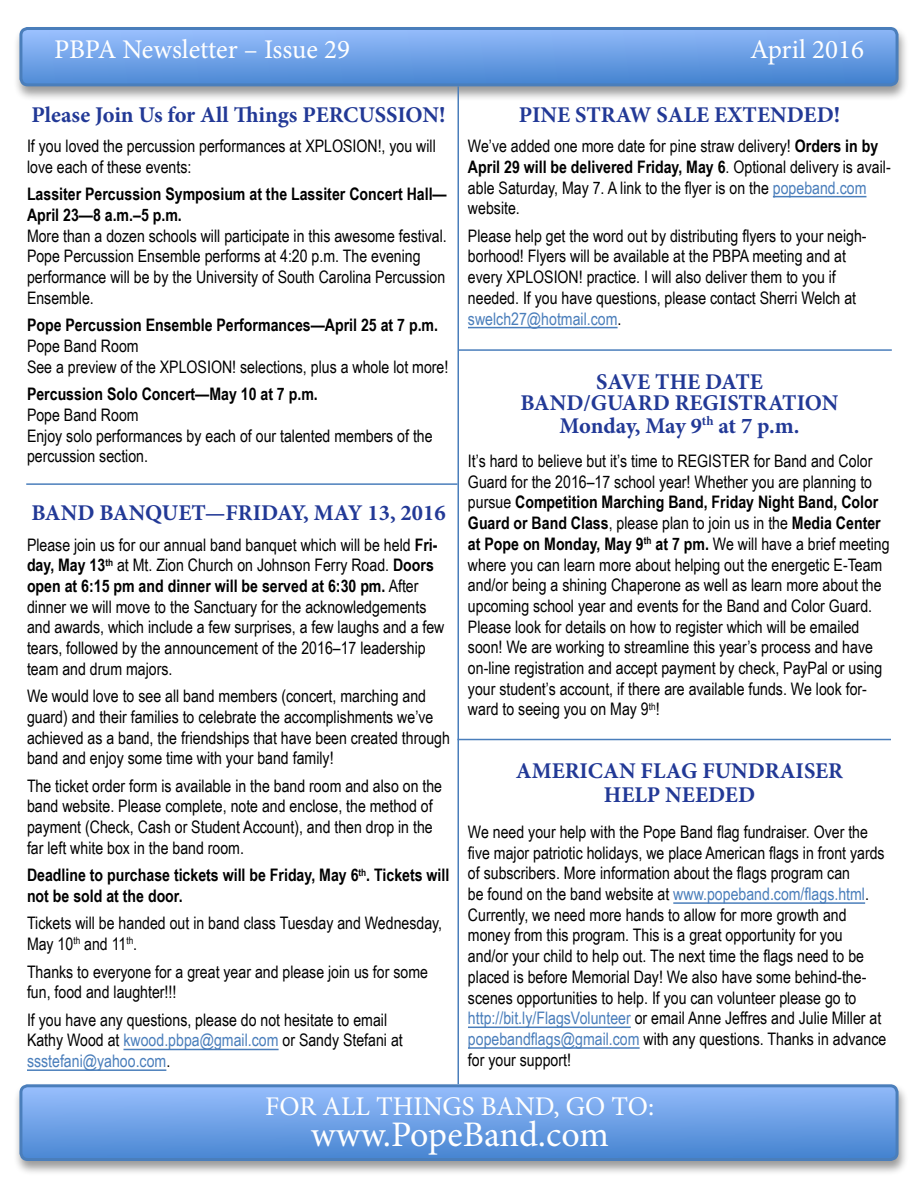
<style>
.page{position:relative;width:918px;height:1188px;background:#fff}
.page>*{position:absolute;margin:0;border:0;box-sizing:border-box;transform-origin:0 0}
.t1{font:36px "Minion Pro";color:#fff}
.t2{font:27px "Minion Pro";color:#fff}
.t3{font:700 22.5px/21.8px "Minion Pro";color:#223996;text-align:center}
.t4{font:17.25px/20.7px "Arial Narrow";color:#000}
.t5{font:700 17.25px/20.7px "Arial Narrow";color:#000}
.s1{font-weight:700}
.s2{color:#4a7ebb}
</style>
<div class="page">
<div style="left:13px;top:1082px;width:896px;height:94px;background:#000;opacity:.4"></div>
<div style="left:21px;top:1086px;width:876px;height:74px;background:linear-gradient(to bottom,#95bcfb,#4785d1);border-radius:7px"></div>
<div style="left:19px;top:1084px;width:880px;height:77px;border:3px solid #4a7ebb;border-radius:7px"></div>
<div style="left:13px;top:25px;width:896px;height:76px;background:#000;opacity:.4"></div>
<svg style="left:21px;top:28px;width:876px;height:57px"></svg>
<div style="left:19px;top:27px;width:880px;height:59px;border:3px solid #4a7ebb;border-radius:7px"></div>
<hr style="left:458px;top:86px;width:1px;height:998px;background:#4a7ebb">
<hr style="left:458px;top:349px;width:434px;height:2px;background:#4a7ebb">
<hr style="left:26px;top:483px;width:432px;height:2px;background:#4a7ebb">
<hr style="left:458px;top:739px;width:433px;height:1px;background:#4a7ebb">
<hr style="left:673px;top:902px;width:192px;height:2px;background:#4a7ebb">
<hr style="left:468px;top:1027px;width:163px;height:1px;background:#4a7ebb">
<hr style="left:468px;top:1047px;width:172px;height:2px;background:#4a7ebb">
<hr style="left:123px;top:1049px;width:156px;height:1px;background:#4a7ebb">
<hr style="left:27px;top:1069px;width:139px;height:2px;background:#4a7ebb">
<hr style="left:773px;top:196px;width:93px;height:1px;background:#4a7ebb">
<hr style="left:468px;top:327px;width:150px;height:1px;background:#4a7ebb">
<h2 class="t2" style="left:54px;top:31px;width:298px">PBPA Newsletter – Issue 29</h2>
<h2 class="t2" style="left:750px;top:31px;width:115px">April 2016</h2>
<h3 class="t3" style="left:31px;top:103px;width:416px">Please Join Us for All Things PERCUSSION!</h3>
<p class="t4" style="left:27px;top:135px;width:410px">If you loved the percussion performances at XPLOSION!, you will love each of these events:</p>
<p class="t5" style="left:27px;top:183px;width:421px">Lassiter Percussion Symposium at the Lassiter Concert Hall—<br>April 23—8 a.m.–5 p.m.</p>
<p class="t4" style="left:27px;top:225px;width:421px">More than a dozen schools will participate in this awesome festival.<br>Pope Percussion Ensemble performs at 4:20 p.m. The evening performance will be by the University of South Carolina Percussion Ensemble.</p>
<p class="t5" style="left:27px;top:314px;width:413px">Pope Percussion Ensemble Performances—April 25 at 7 p.m.</p>
<p class="t4" style="left:27px;top:335px;width:423px">Pope Band Room<br>See a preview of the XPLOSION! selections, plus a whole lot more!</p>
<p class="t5" style="left:27px;top:383px;width:292px">Percussion Solo Concert—May 10 at 7 p.m.</p>
<p class="t4" style="left:27px;top:404px;width:407px">Pope Band Room<br>Enjoy solo performances by each of our talented members of the percussion section.</p>
<h3 class="t3" style="left:31px;top:501px;width:416px">BAND BANQUET—FRIDAY, MAY 13, 2016</h3>
<p class="t4" style="left:27px;top:534px;width:419px">Please join us for our annual band banquet which will be held <span class="s1">Fri&shy;day, May 13</span><sup>th</sup> at Mt. Zion Church on Johnson Ferry Road. <span class="s1">Doors open at 6:15 pm and dinner will be served at 6:30 pm.</span> After dinner we will move to the Sanctuary for the acknowledgements and awards, which include a few surprises, a few laughs and a few tears, followed by the announcement of the 2016–17 leadership team and drum majors.</p>
<p class="t4" style="left:27px;top:685px;width:424px">We would love to see all band members (concert, marching and guard) and their families to celebrate the accomplishments we’ve achieved as a band, the friendships that have been created through band and enjoy some time with your band family!</p>
<p class="t4" style="left:27px;top:775px;width:417px">The ticket order form is available in the band room and also on the band website. Please complete, note and enclose, the method of payment (Check, Cash or Student Account), and then drop in the far left white box in the band room.</p>
<p class="t5" style="left:27px;top:864px;width:424px">Deadline to purchase tickets will be Friday, May 6<sup>th</sup>. Tickets will not be sold at the door.</p>
<p class="t4" style="left:27px;top:912px;width:417px">Tickets will be handed out in band class Tuesday and Wednesday,<br>May 10<sup>th</sup> and 11<sup>th</sup>.</p>
<p class="t4" style="left:27px;top:961px;width:403px">Thanks to everyone for a great year and please join us for some fun, food and laughter!!!</p>
<p class="t4" style="left:27px;top:1009px;width:377px">If you have any questions, please do not hesitate to email<br>Kathy Wood at <span class="s2">kwood.pbpa@gmail.com</span> or Sandy Stefani at <span class="s2">ssstefani@yahoo.com</span>.</p>
<h3 class="t3" style="left:519px;top:103px;width:323px">PINE STRAW SALE EXTENDED!</h3>
<p class="t4" style="left:468px;top:135px;width:424px">We’ve added one more date for pine straw delivery! <span class="s1">Orders in by April 29 will be delivered Friday, May 6</span>. Optional delivery is avail&shy;able Saturday, May 7. A link to the flyer is on the <span class="s2">popeband.com </span>website.</p>
<p class="t4" style="left:468px;top:225px;width:400px">Please help get the word out by distributing flyers to your neigh&shy;borhood! Flyers will be available at the PBPA meeting and at every XPLOSION! practice. I will also deliver them to you if needed. If you have questions, please contact Sherri Welch at <span class="s2">swelch27@hotmail.com</span>.</p>
<h3 class="t3" style="left:520px;top:371px;width:320px">SAVE THE DATE<br>BAND/GUARD REGISTRATION<br>Monday, May 9<sup>th</sup> at 7 p.m.</h3>
<p class="t4" style="left:468px;top:450px;width:423px">It’s hard to believe but it’s time to REGISTER for Band and Color Guard for the 2016–17 school year! Whether you are planning to pursue <span class="s1">Competition Marching Band, Friday Night Band, Color Guard or Band Class</span>, please plan to join us in the <span class="s1">Media Center at Pope on Monday, May 9</span><sup>th</sup> <span class="s1">at 7 pm.</span> We will have a brief meeting where you can learn more about helping out the energetic E-Team and/or being a shining Chaperone as well as learn more about the upcoming school year and events for the Band and Color Guard.<br>Please look for details on how to register which will be emailed soon! We are working to streamline this year’s process and have on-line registration and accept payment by check, PayPal or using your student’s account, if there are available funds. We look for&shy;ward to seeing you on May 9<sup>th</sup>!</p>
<h3 class="t3" style="left:516px;top:759px;width:329px;line-height:24px">AMERICAN FLAG FUNDRAISER<br>HELP NEEDED</h3>
<p class="t4" style="left:468px;top:821px;width:420px">We need your help with the Pope Band flag fundraiser. Over the five major patriotic holidays, we place American flags in front yards of subscribers. More information about the flags program can<br>be found on the band website at <span class="s2">www.popeband.com/flags.html</span>.<br>Currently, we need more hands to allow for more growth and money from this program. This is a great opportunity for you and/or your child to help out. The next time the flags need to be placed is before Memorial Day! We also have some behind-the&shy;scenes opportunities to help. If you can volunteer please go to <span class="s2">http://bit.ly/FlagsVolunteer</span> or email Anne Jeffres and Julie Miller at <span class="s2">popebandflags@gmail.com</span> with any questions. Thanks in advance for your support!</p>
<h2 class="t2" style="left:265px;top:1088px;width:390px">FOR ALL THINGS BAND, GO TO:</h2>
<h1 class="t1" style="left:311px;top:1110px;width:300px">www.PopeBand.com</h1>
</div>
